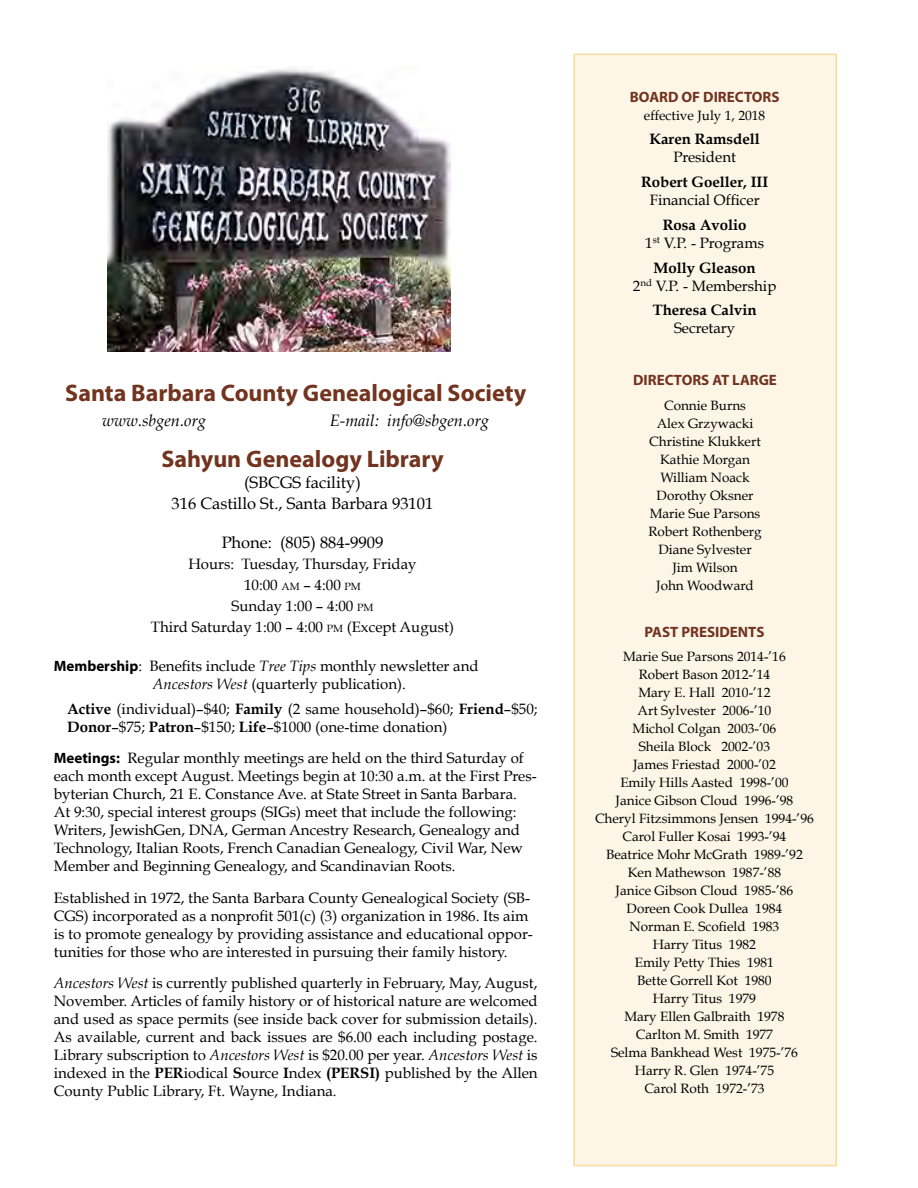
<style>
.page{position:relative;width:918px;height:1188px;background:#fff}
.page>*{position:absolute;margin:0;border:0;box-sizing:border-box;transform-origin:0 0}
.content_body{font:700 24px "Myriad Pro";color:#72331f}
.content_body-2{font:16.5px "Book Antiqua";color:#000}
.t1{font:italic 16.5px "Book Antiqua";color:#000}
.content_body-3{font:15px/18px "Book Antiqua";color:#000}
.t2{font:700 15px "Book Antiqua";color:#000}
.t3{font:700 15px "Myriad Pro";color:#72331f}
.content_body-4{font:13.5px "Book Antiqua";color:#000}
.s1{font-size:10.5px}
.s2{font-family:"Myriad Pro";font-weight:700}
.s3{font-style:italic}
.s4{font-weight:700}
</style>
<div class="page">
<div style="left:574px;top:54px;width:262px;height:1112px;background:#fdf6e7"></div>
<div style="left:573px;top:54px;width:264px;height:1112px;border:2px solid #f6dc9d"></div>
<img style="left:108px;top:68px;width:342px;height:284px">
<p class="content_body" style="left:65px;top:377px;width:463px">Santa Barbara County Genealogical Society</p>
<p class="t1" style="left:102px;top:410px;width:105px">www.sbgen.org</p>
<p class="t1" style="left:330px;top:410px;width:161px">E-mail: info@sbgen.org</p>
<p class="content_body" style="left:161px;top:443px;width:284px">Sahyun Genealogy Library</p>
<p class="content_body-2" style="left:244px;top:472px;width:118px">(SBCGS facility)</p>
<p class="content_body-2" style="left:172px;top:493px;width:263px">316 Castillo St., Santa Barbara 93101</p>
<p class="content_body-2" style="left:222px;top:532px;width:163px">Phone: (805) 884-9909</p>
<p class="content_body-3" style="left:188px;top:555px;width:230px">Hours: Tuesday, Thursday, Friday</p>
<p class="content_body-3" style="left:244px;top:576px;width:118px">10:00 <span class="s1">AM</span> – 4:00 <span class="s1">PM</span></p>
<p class="content_body-3" style="left:232px;top:597px;width:143px">Sunday 1:00 – 4:00 <span class="s1">PM</span></p>
<p class="content_body-3" style="left:151px;top:618px;width:305px">Third Saturday 1:00 – 4:00 <span class="s1">PM</span> (Except August)</p>
<p class="content_body-3" style="left:54px;top:657px;width:426px"><span class="s2">Membership</span>: Benefits include <span class="s3">Tree Tips</span> monthly newsletter and</p>
<p class="content_body-3" style="left:153px;top:675px;width:255px"><span class="s3">Ancestors West</span> (quarterly publication).</p>
<p class="content_body-3" style="left:67px;top:700px;width:472px"><span class="s4">Active</span> (individual)–$40; <span class="s4">Family</span> (2 same household)–$60; <span class="s4">Friend</span>–$50;<br><span class="s4">Donor</span>–$75; <span class="s4">Patron</span>–$150; <span class="s4">Life</span>–$1000 (one-time donation)</p>
<p class="content_body-3" style="left:54px;top:749px;width:484px"><span class="s2">Meetings:</span> Regular monthly meetings are held on the third Saturday of each month except August. Meetings begin at 10:30 a.m. at the First Pres&shy;byterian Church, 21 E. Constance Ave. at State Street in Santa Barbara.<br>At 9:30, special interest groups (SIGs) meet that include the following:<br>Writers, JewishGen, DNA, German Ancestry Research, Genealogy and Technology, Italian Roots, French Canadian Genealogy, Civil War, New Member and Beginning Genealogy, and Scandinavian Roots.</p>
<p class="content_body-3" style="left:54px;top:889px;width:480px">Established in 1972, the Santa Barbara County Genealogical Society (SB-CGS) incorporated as a nonprofit 501(c) (3) organization in 1986. Its aim is to promote genealogy by providing assistance and educational oppor&shy;tunities for those who are interested in pursuing their family history.</p>
<p class="content_body-3" style="left:54px;top:974px;width:485px;text-align:justify"><span class="s3">Ancestors West</span> is currently published quarterly in February, May, August, November. Articles of family history or of historical nature are welcomed and used as space permits (see inside back cover for submission details).<br>As available, current and back issues are $6.00 each including postage.<br>Library subscription to <span class="s3">Ancestors West</span> is $20.00 per year. <span class="s3">Ancestors West</span> is indexed in the <span class="s4">PER</span>iodical <span class="s4">S</span>ource <span class="s4">I</span>ndex <span class="s4">(PERSI)</span> published by the Allen County Public Library, Ft. Wayne, Indiana.</p>
<p class="t3" style="left:630px;top:87px;width:151px">BOARD OF DIRECTORS</p>
<p class="content_body-4" style="left:644px;top:107px;width:123px">effective July 1, 2018</p>
<p class="t2" style="left:649px;top:131px;width:112px">Karen Ramsdell</p>
<p class="content_body-3" style="left:673px;top:148px;width:64px">President</p>
<p class="t2" style="left:641px;top:173px;width:129px">Robert Goeller, III</p>
<p class="content_body-3" style="left:650px;top:191px;width:111px">Financial Officer</p>
<p class="t2" style="left:663px;top:216px;width:85px">Rosa Avolio</p>
<p class="content_body-3" style="left:645px;top:234px;width:120px">1<sup>st</sup> V.P. - Programs</p>
<p class="t2" style="left:654px;top:259px;width:104px">Molly Gleason</p>
<p class="content_body-3" style="left:633px;top:277px;width:145px">2<sup>nd</sup> V.P. - Membership</p>
<p class="t2" style="left:653px;top:302px;width:105px">Theresa Calvin</p>
<p class="content_body-3" style="left:674px;top:319px;width:63px">Secretary</p>
<p class="t3" style="left:633px;top:370px;width:145px">DIRECTORS AT LARGE</p>
<p class="content_body-4" style="left:664px;top:397px;width:83px">Connie Burns</p>
<p class="content_body-4" style="left:657px;top:415px;width:98px">Alex Grzywacki</p>
<p class="content_body-4" style="left:649px;top:433px;width:113px">Christine Klukkert</p>
<p class="content_body-4" style="left:660px;top:451px;width:91px">Kathie Morgan</p>
<p class="content_body-4" style="left:660px;top:469px;width:91px">William Noack</p>
<p class="content_body-4" style="left:657px;top:487px;width:98px">Dorothy Oksner</p>
<p class="content_body-4" style="left:650px;top:505px;width:112px">Marie Sue Parsons</p>
<p class="content_body-4" style="left:649px;top:523px;width:114px">Robert Rothenberg</p>
<p class="content_body-4" style="left:658px;top:541px;width:95px">Diane Sylvester</p>
<p class="content_body-4" style="left:672px;top:559px;width:67px">Jim Wilson</p>
<p class="content_body-4" style="left:656px;top:577px;width:99px">John Woodward</p>
<p class="t3" style="left:644px;top:622px;width:121px">PAST PRESIDENTS</p>
<p class="content_body-4" style="left:623px;top:648px;width:164px">Marie Sue Parsons 2014-’16</p>
<p class="content_body-4" style="left:639px;top:666px;width:133px">Robert Bason 2012-’14</p>
<p class="content_body-4" style="left:638px;top:684px;width:134px">Mary E. Hall 2010-’12</p>
<p class="content_body-4" style="left:638px;top:702px;width:135px">Art Sylvester 2006-’10</p>
<p class="content_body-4" style="left:633px;top:720px;width:145px">Michol Colgan 2003-’06</p>
<p class="content_body-4" style="left:639px;top:738px;width:133px">Sheila Block 2002-’03</p>
<p class="content_body-4" style="left:633px;top:756px;width:144px">James Friestad 2000-’02</p>
<p class="content_body-4" style="left:620px;top:774px;width:170px">Emily Hills Aasted 1998-’00</p>
<p class="content_body-4" style="left:616px;top:792px;width:179px">Janice Gibson Cloud 1996-’98</p>
<p class="content_body-4" style="left:595px;top:810px;width:220px">Cheryl Fitzsimmons Jensen 1994-’96</p>
<p class="content_body-4" style="left:623px;top:828px;width:165px">Carol Fuller Kosai 1993-’94</p>
<p class="content_body-4" style="left:606px;top:846px;width:198px">Beatrice Mohr McGrath 1989-’92</p>
<p class="content_body-4" style="left:628px;top:864px;width:155px">Ken Mathewson 1987-’88</p>
<p class="content_body-4" style="left:616px;top:882px;width:179px">Janice Gibson Cloud 1985-’86</p>
<p class="content_body-4" style="left:627px;top:900px;width:157px">Doreen Cook Dullea 1984</p>
<p class="content_body-4" style="left:630px;top:918px;width:151px">Norman E. Scofield 1983</p>
<p class="content_body-4" style="left:653px;top:936px;width:105px">Harry Titus 1982</p>
<p class="content_body-4" style="left:635px;top:954px;width:141px">Emily Petty Thies 1981</p>
<p class="content_body-4" style="left:637px;top:972px;width:136px">Bette Gorrell Kot 1980</p>
<p class="content_body-4" style="left:653px;top:990px;width:105px">Harry Titus 1979</p>
<p class="content_body-4" style="left:624px;top:1008px;width:162px">Mary Ellen Galbraith 1978</p>
<p class="content_body-4" style="left:636px;top:1026px;width:139px">Carlton M. Smith 1977</p>
<p class="content_body-4" style="left:611px;top:1044px;width:188px">Selma Bankhead West 1975-’76</p>
<p class="content_body-4" style="left:635px;top:1062px;width:141px">Harry R. Glen 1974-’75</p>
<p class="content_body-4" style="left:644px;top:1080px;width:122px">Carol Roth 1972-’73</p>
</div>
